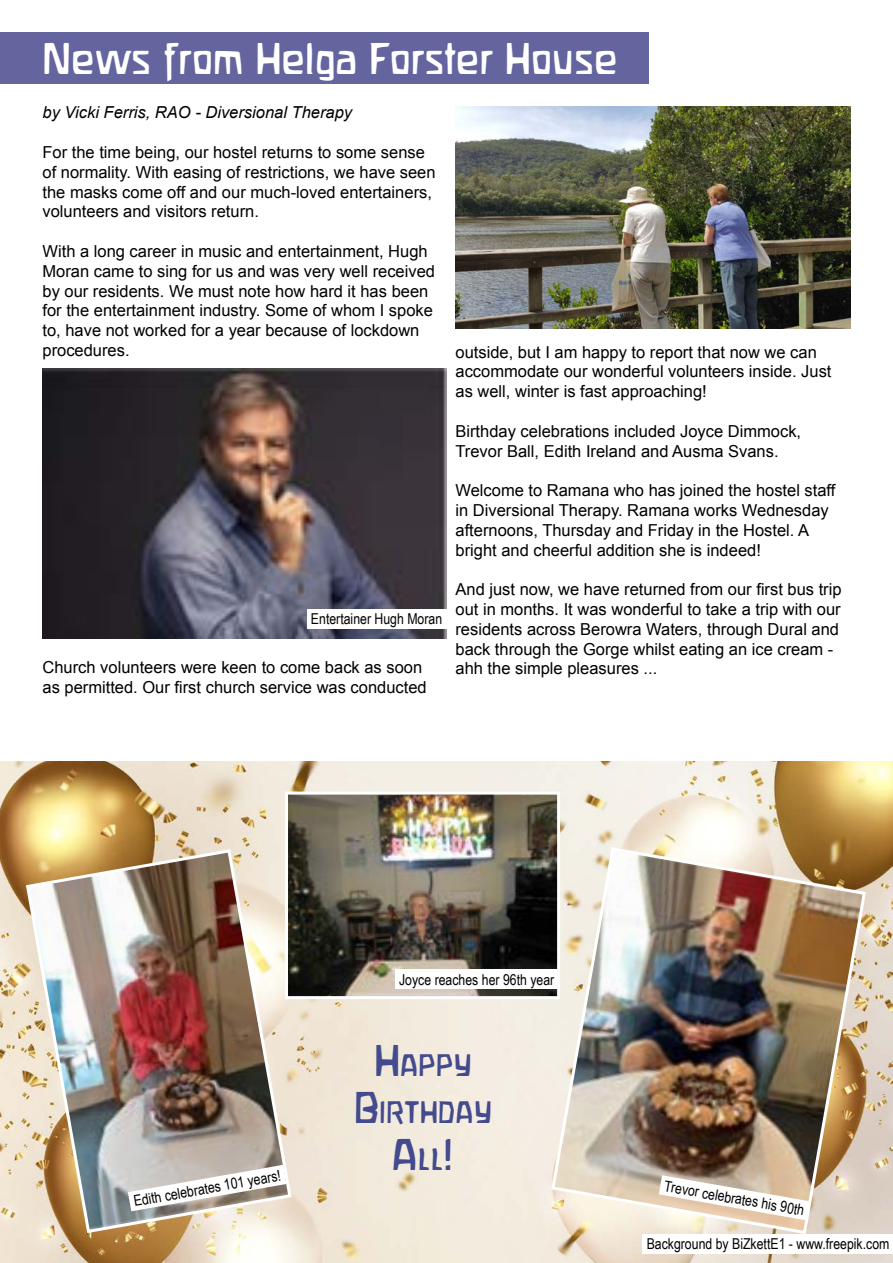
<style>
.page{position:relative;width:893px;height:1263px;background:#fff}
.page>*{position:absolute;margin:0;border:0;box-sizing:border-box;transform-origin:0 0}
.Heading_-_white{font:39px "Waldorfschrift";color:#fff}
.Heading_-_white-2{font:39px "Waldorfschrift";color:#434b8e}
.Heading_-_white-3{font:27.3px "Waldorfschrift";color:#434b8e}
.t1{font:16.5px/19.8px "Arial";color:#000}
.t2{font:italic 16.5px "Arial";color:#000}
.Footnote___caption{font:15px "Arial Narrow";color:#000}
.s1{font-size:39px}
.s2{font-size:27.3px}
</style>
<div class="page">
<div style="left:0;top:33px;width:648px;height:51px;background:#64659e"></div>
<img style="left:0;top:762px;width:893px;height:501px">
<hr style="left:892px;top:33px;width:1px;height:51px;background:#64659e">
<img style="left:43px;top:369px;width:403px;height:269px">
<div style="left:307px;top:609px;width:139px;height:20px;background:#fff"></div>
<img style="left:289px;top:795px;width:267px;height:200px">
<div style="left:285px;top:791px;width:275px;height:208px;border:3px solid #fff"></div>
<div style="left:395px;top:969px;width:164px;height:20px;background:#fff"></div>
<img style="left:549px;top:845px;width:319px;height:391px">
<svg style="left:659px;top:1175px;width:151px;height:45px"></svg>
<img style="left:24px;top:847px;width:269px;height:388px">
<svg style="left:128px;top:1165px;width:158px;height:46px"></svg>
<div style="left:642px;top:1234px;width:251px;height:19px;background:#fff"></div>
<img style="left:455px;top:106px;width:395px;height:223px">
<p class="Heading_-_white" style="left:43px;top:36px;width:577px">News from Helga Forster House</p>
<p class="t2" style="left:43px;top:102px;width:311px">by Vicki Ferris, RAO - Diversional Therapy</p>
<p class="t1" style="left:43px;top:142px;width:395px">For the time being, our hostel returns to some sense of normality. With easing of restrictions, we have seen the masks come off and our much-loved entertainers, volunteers and visitors return.</p>
<p class="t1" style="left:43px;top:241px;width:394px">With a long career in music and entertainment, Hugh Moran came to sing for us and was very well received by our residents. We must note how hard it has been for the entertainment industry. Some of whom I spoke to, have not worked for a year because of lockdown procedures.</p>
<p class="Footnote___caption" style="left:311px;top:608px;width:133px">Entertainer Hugh Moran</p>
<p class="t1" style="left:43px;top:657px;width:386px">Church volunteers were keen to come back as soon as permitted. Our first church service was conducted</p>
<p class="t1" style="left:455px;top:342px;width:377px">outside, but I am happy to report that now we can accommodate our wonderful volunteers inside. Just as well, winter is fast approaching!</p>
<p class="t1" style="left:455px;top:421px;width:347px">Birthday celebrations included Joyce Dimmock,<br>Trevor Ball, Edith Ireland and Ausma Svans.</p>
<p class="t1" style="left:455px;top:481px;width:382px">Welcome to Ramana who has joined the hostel staff in Diversional Therapy. Ramana works Wednesday afternoons, Thursday and Friday in the Hostel. A bright and cheerful addition she is indeed!</p>
<p class="t1" style="left:455px;top:580px;width:388px">And just now, we have returned from our first bus trip out in months. It was wonderful to take a trip with our residents across Berowra Waters, through Dural and back through the Gorge whilst eating an ice cream - ahh the simple pleasures ...</p>
<p class="Footnote___caption" style="left:132px;top:1190px;width:151px;rotate:-10deg">Edith celebrates 101 years!</p>
<p class="Footnote___caption" style="left:399px;top:968px;width:157px">Joyce reaches her 96th year</p>
<p class="Heading_-_white-3" style="left:374px;top:1049px;width:98px"><span class="s1">H</span>APPY</p>
<p class="Heading_-_white-3" style="left:354px;top:1096px;width:139px"><span class="s1">B</span>IRTHDAY</p>
<p class="Heading_-_white-2" style="left:392px;top:1131px;width:63px">A<span class="s2">LL</span>!</p>
<p class="Footnote___caption" style="left:666px;top:1175px;width:143px;rotate:10deg">Trevor celebrates his 90th</p>
<p class="Footnote___caption" style="left:647px;top:1233px;width:244px">Background by BiZkettE1 - www.freepik.com</p>
</div>
